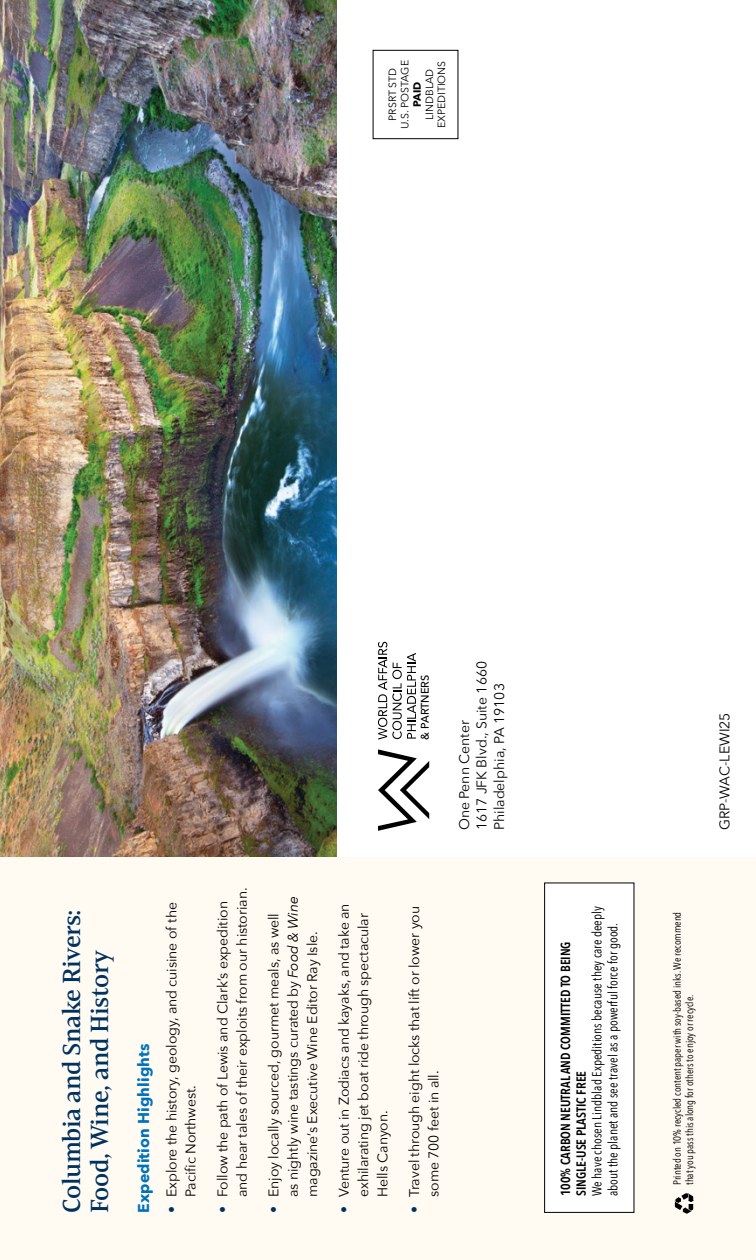
<style>
.page{position:relative;width:756px;height:1260px;background:#fff}
.page>*{position:absolute;margin:0;border:0;box-sizing:border-box;transform-origin:0 0}
.t1{font:24.5px/28px "Mandrelex Nor Dem";letter-spacing:-.02em;color:#003260}
.t2{font:700 15.75px "Avenir Next";letter-spacing:.005em;color:#0072bc}
.t3{font:14px/19.2px "Avenir Next";letter-spacing:-.005em;color:#000}
.t4{font:13.12px/15.8px "Avenir Next Condensed";color:#000}
.t5{font:600 13.12px/15.8px "Avenir Next Condensed";color:#000}
.t6{font:500 11.03px "Avenir Next LT Pro";color:#000}
.t7{font:10.5px/12.2px "Avenir Next Condensed";letter-spacing:-.005em;color:#000}
.t8{font:10.5px/12.2px "Avenir Next";color:#000;text-align:center}
.t9{font:700 10.5px "Avenir Next";color:#000}
.s1{font-weight:600;color:#003260}
.s2{font-style:italic}
</style>
<div class="page">
<img style="left:0;top:0;width:337px;height:857px">
<div style="left:0;top:857px;width:756px;height:403px;background:#fffbf2"></div>
<div style="left:373px;top:50px;width:85px;height:89px;border:1px solid #000"></div>
<svg style="left:675px;top:1193px;width:19px;height:21px"></svg>
<div style="left:545px;top:883px;width:89px;height:329px;background:#fff"></div>
<div style="left:544px;top:883px;width:90px;height:330px;border:1px solid #000"></div>
<svg style="left:378px;top:642px;width:38px;height:98px"></svg>
<svg style="left:378px;top:749px;width:51px;height:82px"></svg>
<p class="t8" style="left:386px;top:129px;width:70px;rotate:-90deg">PRSRT STD<br>U.S. POSTAGE</p>
<p class="t8" style="left:423px;top:128px;width:69px;rotate:-90deg">LINDBLAD<br>EXPEDITIONS</p>
<p class="t9" style="left:408px;top:107px;width:27px;rotate:-90deg">PAID</p>
<p class="t6" style="left:419px;top:740px;width:67px;rotate:-90deg">&amp; PARTNERS</p>
<p class="t3" style="left:455px;top:830px;width:171px;line-height:17.5px;rotate:-90deg">One Penn Center<br>1617 JFK Blvd., Suite 1660<br>Philadelphia, PA 19103</p>
<p class="t3" style="left:714px;top:830px;width:119px;rotate:-90deg">GRP-WAC-LEWI25</p>
<h1 class="t1" style="left:58px;top:1213px;width:305px;rotate:-90deg">Columbia and Snake Rivers:<br>Food, Wine, and History</h1>
<p class="t2" style="left:130px;top:1213px;width:170px;rotate:-90deg">Expedition Highlights</p>
<p class="t3" style="left:161px;top:1197px;width:296px;text-indent:-16px;rotate:-90deg"><span class="s1">•</span> Explore the history, geology, and cuisine of the<br>Pacific Northwest.</p>
<p class="t3" style="left:212px;top:1197px;width:311px;text-indent:-16px;rotate:-90deg"><span class="s1">•</span> Follow the path of Lewis and Clark’s expedition and hear tales of their exploits from our historian.</p>
<p class="t3" style="left:264px;top:1197px;width:302px;text-indent:-16px;rotate:-90deg"><span class="s1">•</span> Enjoy locally sourced, gourmet meals, as well as nightly wine tastings curated by <span class="s2">Food &amp; Wine </span>magazine’s Executive Wine Editor Ray Isle.</p>
<p class="t3" style="left:334px;top:1197px;width:295px;text-indent:-16px;rotate:-90deg"><span class="s1">•</span> Venture out in Zodiacs and kayaks, and take an exhilarating jet boat ride through spectacular<br>Hells Canyon.</p>
<p class="t3" style="left:404px;top:1197px;width:292px;text-indent:-16px;rotate:-90deg"><span class="s1">•</span> Travel through eight locks that lift or lower you some 700 feet in all.</p>
<p class="t7" style="left:671px;top:1185px;width:275px;rotate:-90deg">Printed on 10% recycled content paper with soy-based inks. We recommend that you pass this along for others to enjoy or recycle.</p>
<p class="t4" style="left:589px;top:1196px;width:292px;rotate:-90deg">We have chosen Lindblad Expeditions because they care deeply about the planet and see travel as a powerful force for good.</p>
<p class="t5" style="left:557px;top:1196px;width:256px;rotate:-90deg">100% CARBON NEUTRAL AND COMMITTED TO BEING<br>SINGLE-USE PLASTIC FREE</p>
</div>
